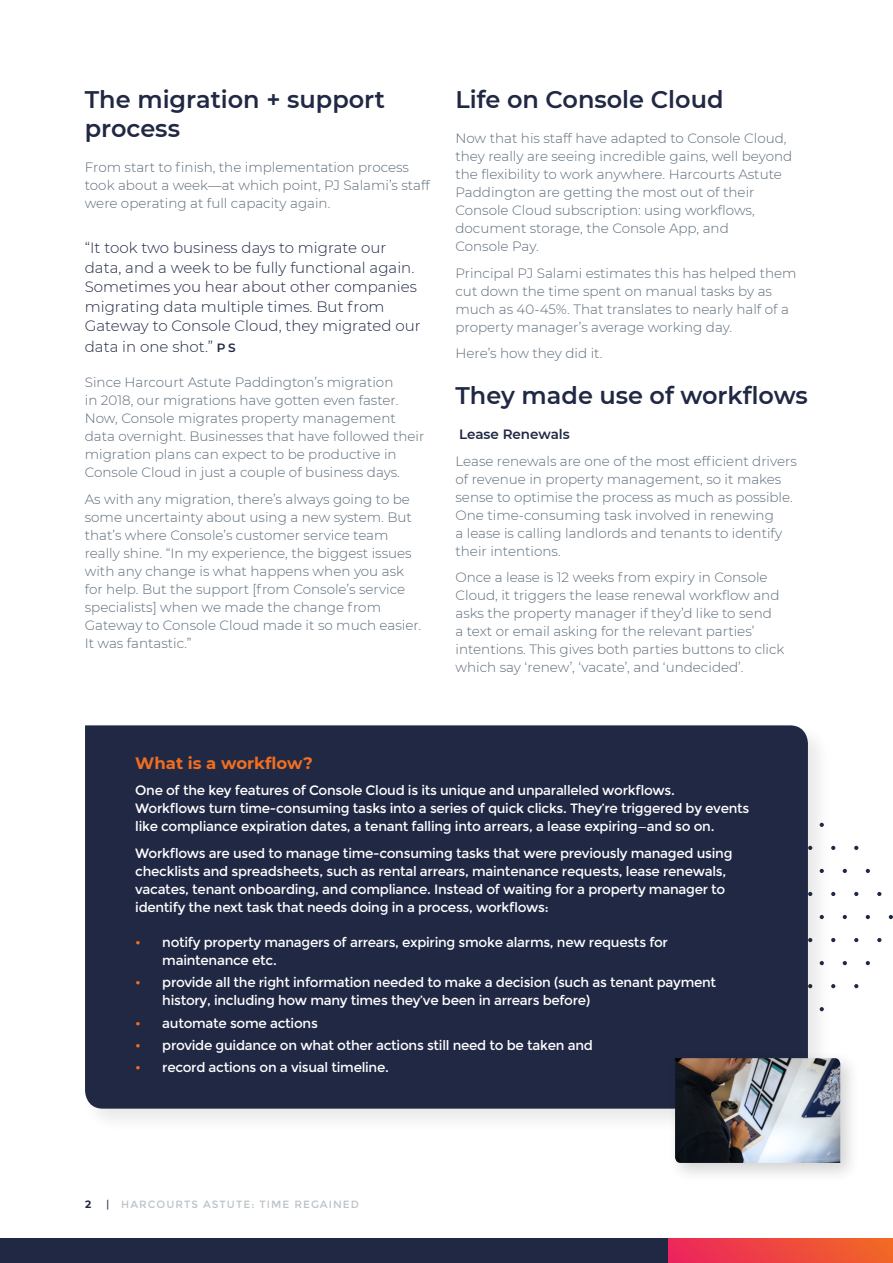
<style>
.page{position:relative;width:893px;height:1263px;background:#fff}
.page>*{position:absolute;margin:0;border:0;box-sizing:border-box;transform-origin:0 0}
.Heading{font:600 24px/28.8px "Montserrat";color:#202844}
.Body_Copy{font:700 16.5px "Montserrat";color:#f16e20}
.t1{font:300 15px/19.5px "Montserrat";color:#202844}
.Body_Copy-2{font:300 13.5px/18px "Montserrat";color:#5b6a77}
.Body_Copy-3{font:13.5px/18px "Montserrat";letter-spacing:-.02em;color:#fff}
.Body_Copy-4{font:600 13.5px "Montserrat";color:#202844}
.t2{font:10.5px "Montserrat";letter-spacing:.1em;color:#bcc4c9}
.t3{font:700 10.5px "Montserrat";color:#202844}
.s1{font-weight:600;font-size:12px}
.s2{color:#f16e20}
.s3{color:#202844}
</style>
<div class="page">
<div style="left:0;top:1239px;width:668px;height:24px;background:#202844"></div>
<div style="left:668px;top:1239px;width:225px;height:24px;background:linear-gradient(to right,#ec245d,#f16825)"></div>
<svg style="left:843px;top:869px;width:4px;height:4px"></svg>
<svg style="left:843px;top:915px;width:4px;height:4px"></svg>
<svg style="left:843px;top:961px;width:4px;height:4px"></svg>
<svg style="left:866px;top:869px;width:4px;height:4px"></svg>
<svg style="left:866px;top:915px;width:4px;height:4px"></svg>
<svg style="left:866px;top:961px;width:4px;height:4px"></svg>
<svg style="left:889px;top:915px;width:4px;height:4px"></svg>
<svg style="left:832px;top:846px;width:3px;height:4px"></svg>
<svg style="left:832px;top:892px;width:3px;height:4px"></svg>
<svg style="left:832px;top:938px;width:3px;height:4px"></svg>
<svg style="left:832px;top:984px;width:3px;height:4px"></svg>
<svg style="left:854px;top:846px;width:4px;height:4px"></svg>
<svg style="left:854px;top:892px;width:4px;height:4px"></svg>
<svg style="left:854px;top:938px;width:4px;height:4px"></svg>
<svg style="left:854px;top:984px;width:4px;height:4px"></svg>
<svg style="left:877px;top:892px;width:4px;height:4px"></svg>
<svg style="left:877px;top:938px;width:4px;height:4px"></svg>
<div style="left:81px;top:721px;width:751px;height:412px;background:#231f20;opacity:.1"></div>
<div style="left:85px;top:725px;width:723px;height:384px;background:#202844"></div>
<div style="left:667px;top:1050px;width:194px;height:133px;background:#231f20;opacity:.2"></div>
<img style="left:675px;top:1058px;width:165px;height:105px">
<p class="Heading" style="left:85px;top:84px;width:302px">The migration + support process</p>
<p class="Body_Copy-2" style="left:85px;top:158px;width:347px">From start to finish, the implementation process took about a week—at which point, PJ Salami’s staff were operating at full capacity again.</p>
<p class="t1" style="left:85px;top:238px;width:337px">“It took two business days to migrate our data, and a week to be fully functional again.<br>Sometimes you hear about other companies migrating data multiple times. But from Gateway to Console Cloud, they migrated our</p>
<p class="t1" style="left:85px;top:337px;width:152px">data in one shot.” <span class="s1">P S</span></p>
<p class="Body_Copy-2" style="left:85px;top:373px;width:341px">Since Harcourt Astute Paddington’s migration<br>in 2018, our migrations have gotten even faster.<br>Now, Console migrates property management data overnight. Businesses that have followed their migration plans can expect to be productive in Console Cloud in just a couple of business days.</p>
<p class="Body_Copy-2" style="left:85px;top:489px;width:338px">As with any migration, there’s always going to be some uncertainty about using a new system. But that’s where Console’s customer service team really shine. “In my experience, the biggest issues with any change is what happens when you ask for help. But the support [from Console’s service specialists] when we made the change from Gateway to Console Cloud made it so much easier.<br>It was fantastic.”</p>
<p class="Heading" style="left:455px;top:84px;width:269px">Life on Console Cloud</p>
<p class="Body_Copy-2" style="left:455px;top:129px;width:338px">Now that his staff have adapted to Console Cloud, they really are seeing incredible gains, well beyond the flexibility to work anywhere. Harcourts Astute Paddington are getting the most out of their Console Cloud subscription: using workflows, document storage, the Console App, and<br>Console Pay.</p>
<p class="Body_Copy-2" style="left:455px;top:264px;width:343px">Principal PJ Salami estimates this has helped them cut down the time spent on manual tasks by as much as 40-45%. That translates to nearly half of a property manager’s average working day.</p>
<p class="Body_Copy-2" style="left:455px;top:344px;width:148px">Here’s how they did it.</p>
<p class="Heading" style="left:455px;top:380px;width:354px">They made use of workflows</p>
<p class="Body_Copy-4" style="left:459px;top:425px;width:112px">Lease Renewals</p>
<p class="Body_Copy-2" style="left:455px;top:451px;width:343px">Lease renewals are one of the most efficient drivers of revenue in property management, so it makes sense to optimise the process as much as possible.<br>One time-consuming task involved in renewing<br>a lease is calling landlords and tenants to identify their intentions.</p>
<p class="Body_Copy-2" style="left:455px;top:568px;width:330px">Once a lease is 12 weeks from expiry in Console Cloud, it triggers the lease renewal workflow and asks the property manager if they’d like to send<br>a text or email asking for the relevant parties’ intentions. This gives both parties buttons to click which say ‘renew’, ‘vacate’, and ‘undecided’.</p>
<p class="Body_Copy" style="left:135px;top:751px;width:179px">What is a workflow?</p>
<p class="Body_Copy-3" style="left:135px;top:782px;width:616px">One of the key features of Console Cloud is its unique and unparalleled workflows.<br>Workflows turn time-consuming tasks into a series of quick clicks. They’re triggered by events like compliance expiration dates, a tenant falling into arrears, a lease expiring—and so on.</p>
<p class="Body_Copy-3" style="left:135px;top:844px;width:599px">Workflows are used to manage time-consuming tasks that were previously managed using checklists and spreadsheets, such as rental arrears, maintenance requests, lease renewals, vacates, tenant onboarding, and compliance. Instead of waiting for a property manager to identify the next task that needs doing in a process, workflows:</p>
<p class="Body_Copy-3" style="left:162px;top:933px;width:507px;text-indent:-27px"><span class="s2">•</span> notify property managers of arrears, expiring smoke alarms, new requests for maintenance etc.</p>
<p class="Body_Copy-3" style="left:162px;top:974px;width:555px;text-indent:-27px"><span class="s2">•</span> provide all the right information needed to make a decision (such as tenant payment history, including how many times they’ve been in arrears before)</p>
<p class="Body_Copy-3" style="left:135px;top:1014px;width:184px"><span class="s2">•</span> automate some actions</p>
<p class="Body_Copy-3" style="left:135px;top:1036px;width:459px"><span class="s2">•</span> provide guidance on what other actions still need to be taken and</p>
<p class="Body_Copy-3" style="left:135px;top:1058px;width:255px"><span class="s2">•</span> record actions on a visual timeline.</p>
<p class="t3" style="left:85px;top:1197px;width:8px">2</p>
<p class="t2" style="left:106px;top:1199px;width:254px"><span class="s3">|</span> HARCOURTS ASTUTE: TIME REGAINED</p>
</div>
